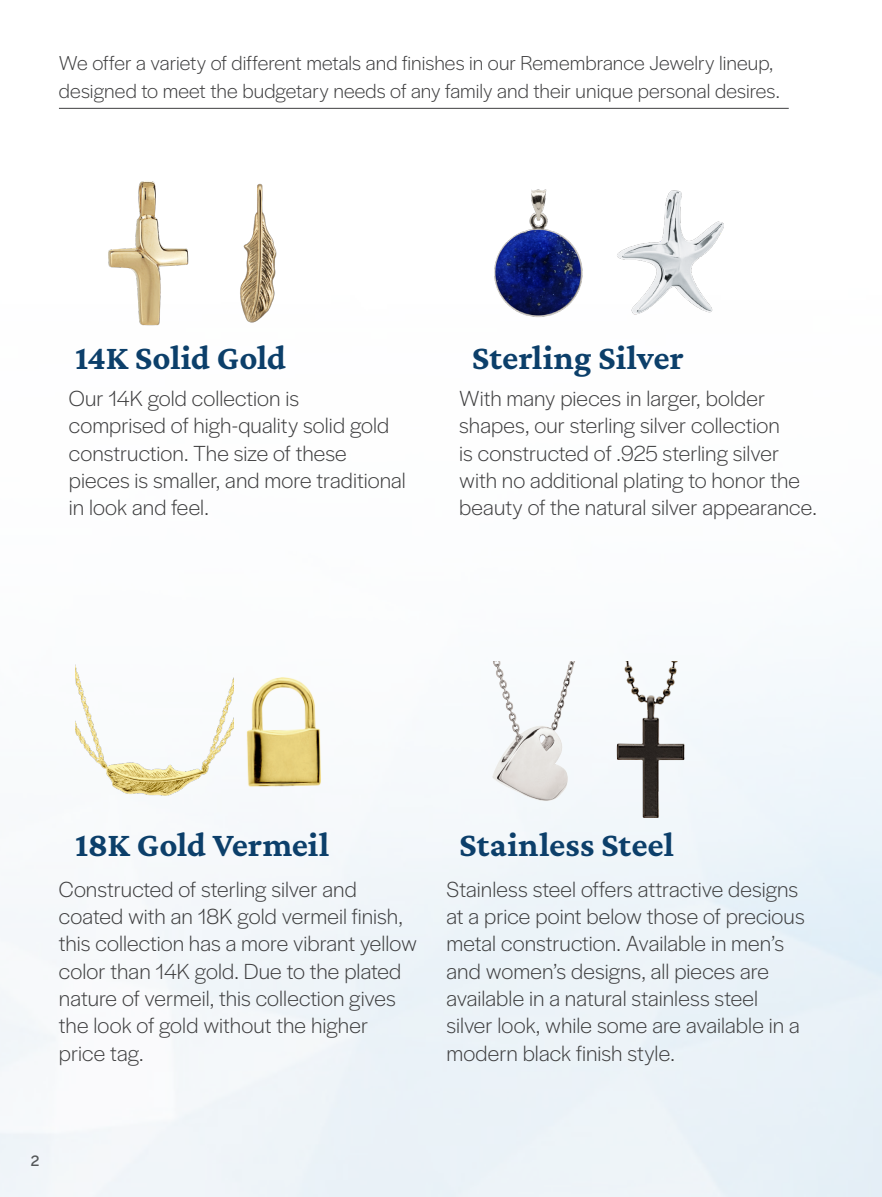
<style>
.page{position:relative;width:882px;height:1197px;background:#fff}
.page>*{position:absolute;margin:0;border:0;box-sizing:border-box;transform-origin:0 0}
.t1{font:700 35px "Crimson Pro";letter-spacing:.005em;color:#0c3f6a}
.Fruity_Caption_2_no_rule{font:300 22.75px/27.3px "Halyard Display";letter-spacing:.005em;color:#3e3e3f}
.Fruity_Caption_2_no_rule-2{font:300 21px/28px "Halyard Display";letter-spacing:.005em;color:#3e3e3f}
.t2{font:15.75px "Halyard Display";color:#545759}
</style>
<div class="page">
<img style="left:0;top:107px;width:882px;height:1090px">
<img style="left:75px;top:179px;width:134px;height:151px">
<img style="left:184px;top:179px;width:151px;height:150px">
<img style="left:75px;top:662px;width:130px;height:156px">
<img style="left:205px;top:662px;width:158px;height:156px">
<img style="left:474px;top:174px;width:118px;height:156px">
<img style="left:592px;top:174px;width:159px;height:156px">
<img style="left:459px;top:662px;width:112px;height:156px">
<img style="left:571px;top:662px;width:159px;height:156px">
<hr style="left:59px;top:108px;width:730px;height:1px;background:#3e3e3f">
<p class="Fruity_Caption_2_no_rule-2" style="left:59px;top:48px;width:722px">We offer a variety of different metals and finishes in our Remembrance Jewelry lineup, designed to meet the budgetary needs of any family and their unique personal desires.</p>
<p class="t1" style="left:75px;top:335px;width:213px">14K Solid Gold</p>
<p class="Fruity_Caption_2_no_rule" style="left:69px;top:384px;width:339px">Our 14K gold collection is<br>comprised of high-quality solid gold construction. The size of these pieces is smaller, and more traditional in look and feel.</p>
<p class="t1" style="left:472px;top:335px;width:213px">Sterling Silver</p>
<p class="Fruity_Caption_2_no_rule" style="left:459px;top:384px;width:359px">With many pieces in larger, bolder shapes, our sterling silver collection<br>is constructed of .925 sterling silver with no additional plating to honor the beauty of the natural silver appearance.</p>
<p class="t1" style="left:75px;top:823px;width:256px">18K Gold Vermeil</p>
<p class="Fruity_Caption_2_no_rule" style="left:59px;top:874px;width:360px">Constructed of sterling silver and coated with an 18K gold vermeil finish, this collection has a more vibrant yellow color than 14K gold. Due to the plated nature of vermeil, this collection gives the look of gold without the higher price tag.</p>
<p class="t1" style="left:459px;top:823px;width:216px">Stainless Steel</p>
<p class="Fruity_Caption_2_no_rule" style="left:446px;top:874px;width:360px">Stainless steel offers attractive designs at a price point below those of precious metal construction. Available in men’s and women’s designs, all pieces are available in a natural stainless steel silver look, while some are available in a modern black finish style.</p>
<p class="t2" style="left:31px;top:1149px;width:10px">2</p>
</div>
